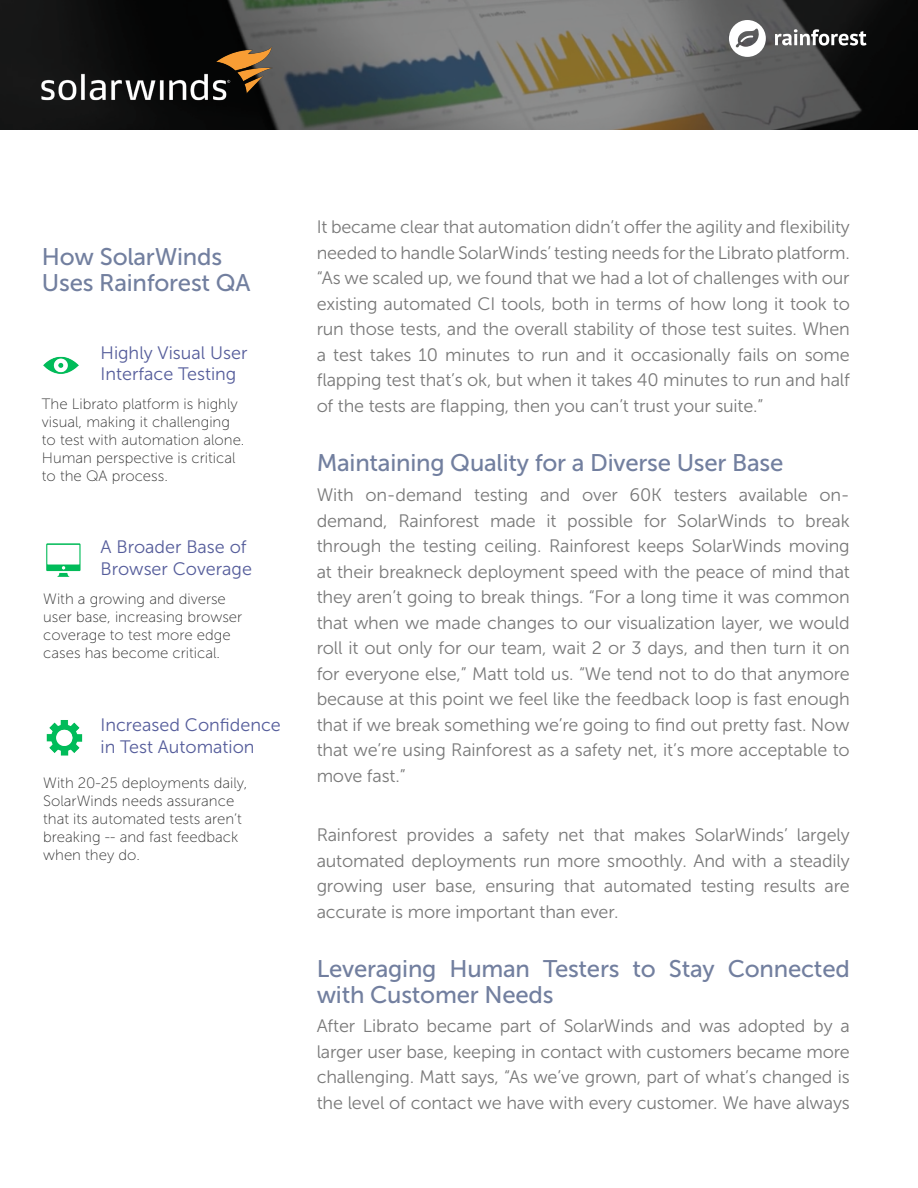
<style>
.page{position:relative;width:918px;height:1188px;background:#fff}
.page>*{position:absolute;margin:0;border:0;box-sizing:border-box;transform-origin:0 0}
.t1{font:24px/25.5px "Museo Sans 500";letter-spacing:-.01em;color:#727f9f}
.t2{font:18px/25.5px "Museo Sans 300";letter-spacing:-.01em;color:#797979;text-align:justify}
.t3{font:18px/21.6px "Museo Sans 300";color:#555d9b}
.t4{font:15px/18px "Museo Sans 100";color:#333}
</style>
<div class="page">
<svg style="left:0;top:0;width:918px;height:130px;background:#4e4f4c"></svg>
<img style="left:42px;top:46px;width:231px;height:54px">
<img style="left:43px;top:356px;width:36px;height:18px">
<img style="left:46px;top:543px;width:35px;height:34px">
<img style="left:46px;top:720px;width:37px;height:36px">
<svg style="left:775px;top:29px;width:91px;height:17px"></svg>
<svg style="left:729px;top:20px;width:37px;height:37px"></svg>
<h1 class="t1" style="left:42px;top:244px;width:210px">How SolarWinds<br>Uses Rainforest QA</h1>
<p class="t3" style="left:101px;top:342px;width:148px">Highly Visual User<br>Interface Testing</p>
<p class="t4" style="left:42px;top:395px;width:204px">The Librato platform is highly visual, making it challenging to test with automation alone.<br>Human perspective is critical to the QA process.</p>
<p class="t3" style="left:101px;top:536px;width:153px">A Broader Base of<br>Browser Coverage</p>
<p class="t4" style="left:43px;top:590px;width:201px">With a growing and diverse user base, increasing browser coverage to test more edge cases has become critical.</p>
<p class="t3" style="left:101px;top:714px;width:182px">Increased Confidence in Test Automation</p>
<p class="t4" style="left:43px;top:774px;width:206px">With 20-25 deployments daily,<br>SolarWinds needs assurance that its automated tests aren’t breaking -- and fast feedback when they do.</p>
<p class="t2" style="left:317px;top:215px;width:535px">It became clear that automation didn’t offer the agility and flexibility needed to handle SolarWinds’ testing needs for the Librato platform. “As we scaled up, we found that we had a lot of challenges with our existing automated CI tools, both in terms of how long it took to run those tests, and the overall stability of those test suites. When a test takes 10 minutes to run and it occasionally fails on some flapping test that’s ok, but when it takes 40 minutes to run and half of the tests are flapping, then you can’t trust your suite.”</p>
<h1 class="t1" style="left:317px;top:450px;width:468px">Maintaining Quality for a Diverse User Base</h1>
<p class="t2" style="left:317px;top:482px;width:535px">With on-demand testing and over 60K testers available on&shy;demand, Rainforest made it possible for SolarWinds to break through the testing ceiling. Rainforest keeps SolarWinds moving at their breakneck deployment speed with the peace of mind that they aren’t going to break things. “For a long time it was common that when we made changes to our visualization layer, we would roll it out only for our team, wait 2 or 3 days, and then turn it on for everyone else,” Matt told us. “We tend not to do that anymore because at this point we feel like the feedback loop is fast enough that if we break something we’re going to find out pretty fast. Now that we’re using Rainforest as a safety net, it’s more acceptable to move fast.”</p>
<p class="t2" style="left:317px;top:822px;width:535px">Rainforest provides a safety net that makes SolarWinds’ largely automated deployments run more smoothly. And with a steadily growing user base, ensuring that automated testing results are accurate is more important than ever.</p>
<h1 class="t1" style="left:317px;top:956px;width:535px">Leveraging Human Testers to Stay Connected with Customer Needs</h1>
<p class="t2" style="left:317px;top:1014px;width:535px">After Librato became part of SolarWinds and was adopted by a larger user base, keeping in contact with customers became more challenging. Matt says, “As we’ve grown, part of what’s changed is the level of contact we have with every customer. We have always</p>
</div>
